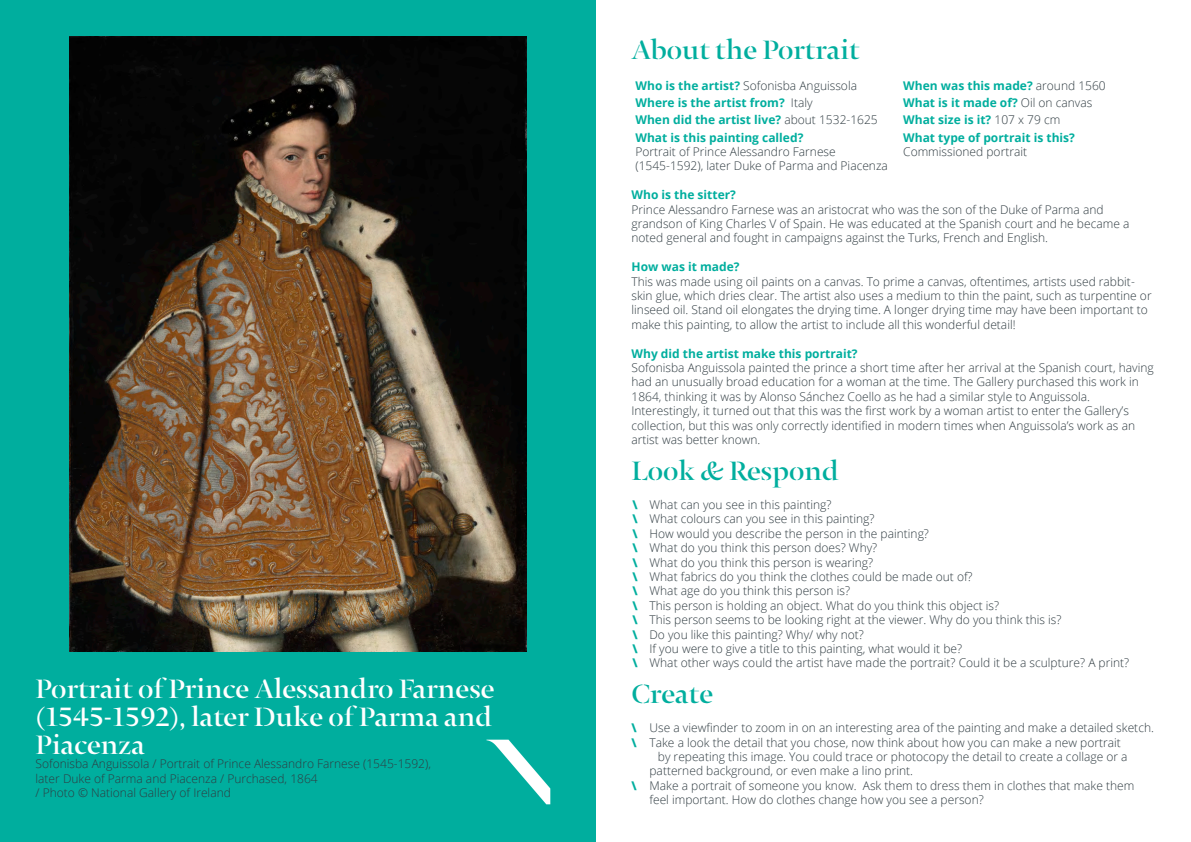
<style>
.page{position:relative;width:1191px;height:842px;background:#fff}
.page>*{position:absolute;margin:0;border:0;box-sizing:border-box;transform-origin:0 0}
.t1{font:500 30px/28px "Ty Stencil Pro";color:#fff;text-align:justify}
.t2{font:500 30px "Ty Stencil Pro";color:#00ae9e}
.t3{font:300 12px/14.4px "Open Sans";color:#2f3b41}
.t4{font:700 12px/17.2px "Open Sans";color:#00ae9e}
.t5{font:800 12px/14.4px "Open Sans";color:#00ae9e;text-align:justify}
.s1{font-weight:300;color:#2f3b41}
</style>
<div class="page">
<div style="left:0;top:0;width:595px;height:842px;background:#00ae9e"></div>
<img style="left:69px;top:36px;width:457px;height:615px">
<img style="left:486px;top:739px;width:65px;height:66px">
<h1 class="t1" style="left:36px;top:676px;width:460px">Portrait of Prince Alessandro Farnese (1545-1592), later Duke of Parma and Piacenza</h1>
<p class="t3" style="left:36px;top:756px;width:397px">Sofonisba Anguissola / Portrait of Prince Alessandro Farnese (1545-1592), later Duke of Parma and Piacenza / Purchased, 1864<br>/ Photo © National Gallery of Ireland</p>
<h1 class="t2" style="left:631px;top:33px;width:230px">About the Portrait</h1>
<p class="t4" style="left:635px;top:77px;width:244px">Who is the artist? <span class="s1">Sofonisba Anguissola </span>Where is the artist from? <span class="s1">Italy<br></span>When did the artist live? <span class="s1">about 1532-1625<br></span>What is this painting called?</p>
<p class="t3" style="left:635px;top:144px;width:254px">Portrait of Prince Alessandro Farnese (1545-1592), later Duke of Parma and Piacenza</p>
<p class="t4" style="left:903px;top:77px;width:204px">When was this made? <span class="s1">around 1560<br></span>What is it made of? <span class="s1">Oil on canvas<br></span>What size is it? <span class="s1">107 x 79 cm<br></span>What type of portrait is this?</p>
<p class="t3" style="left:903px;top:144px;width:125px">Commissioned portrait</p>
<p class="t4" style="left:631px;top:186px;width:106px">Who is the sitter?</p>
<p class="t3" style="left:631px;top:202px;width:499px">Prince Alessandro Farnese was an aristocrat who was the son of the Duke of Parma and grandson of King Charles V of Spain. He was educated at the Spanish court and he became a noted general and fought in campaigns against the Turks, French and English.</p>
<p class="t4" style="left:631px;top:258px;width:110px">How was it made?</p>
<p class="t3" style="left:631px;top:274px;width:521px">This was made using oil paints on a canvas. To prime a canvas, oftentimes, artists used rabbit&shy;skin glue, which dries clear. The artist also uses a medium to thin the paint, such as turpentine or linseed oil. Stand oil elongates the drying time. A longer drying time may have been important to make this painting, to allow the artist to include all this wonderful detail!</p>
<p class="t4" style="left:631px;top:344px;width:228px">Why did the artist make this portrait?</p>
<p class="t3" style="left:631px;top:360px;width:524px">Sofonisba Anguissola painted the prince a short time after her arrival at the Spanish court, having had an unusually broad education for a woman at the time. The Gallery purchased this work in 1864, thinking it was by Alonso Sánchez Coello as he had a similar style to Anguissola.<br>Interestingly, it turned out that this was the first work by a woman artist to enter the Gallery’s collection, but this was only correctly identified in modern times when Anguissola’s work as an artist was better known.</p>
<h1 class="t2" style="left:631px;top:454px;width:209px">Look &amp; Respond</h1>
<p class="t3" style="left:649px;top:497px;width:481px">What can you see in this painting?<br>What colours can you see in this painting?<br>How would you describe the person in the painting?<br>What do you think this person does? Why?<br>What do you think this person is wearing?<br>What fabrics do you think the clothes could be made out of?<br>What age do you think this person is?<br>This person is holding an object. What do you think this object is?<br>This person seems to be looking right at the viewer. Why do you think this is?<br>Do you like this painting? Why/ why not?<br>If you were to give a title to this painting, what would it be?<br>What other ways could the artist have made the portrait? Could it be a sculpture? A print?</p>
<p class="t5" style="left:632px;top:497px;width:7px">\ \ \ \ \ \ \ \ \ \ \ \</p>
<h1 class="t2" style="left:631px;top:677px;width:83px">Create</h1>
<p class="t5" style="left:631px;top:720px;width:7px">\ \</p>
<p class="t5" style="left:631px;top:777px;width:7px">\</p>
<p class="t3" style="left:649px;top:720px;width:506px">Use a viewfinder to zoom in on an interesting area of the painting and make a detailed sketch.</p>
<p class="t3" style="left:649px;top:735px;width:473px">Take a look the detail that you chose, now think about how you can make a new portrait</p>
<p class="t3" style="left:658px;top:749px;width:471px">by repeating this image. You could trace or photocopy the detail to create a collage or a</p>
<p class="t3" style="left:649px;top:763px;width:265px">patterned background, or even make a lino print.</p>
<p class="t3" style="left:649px;top:778px;width:486px">Make a portrait of someone you know. Ask them to dress them in clothes that make them</p>
<p class="t3" style="left:649px;top:792px;width:336px">feel important. How do clothes change how you see a person?</p>
</div>
